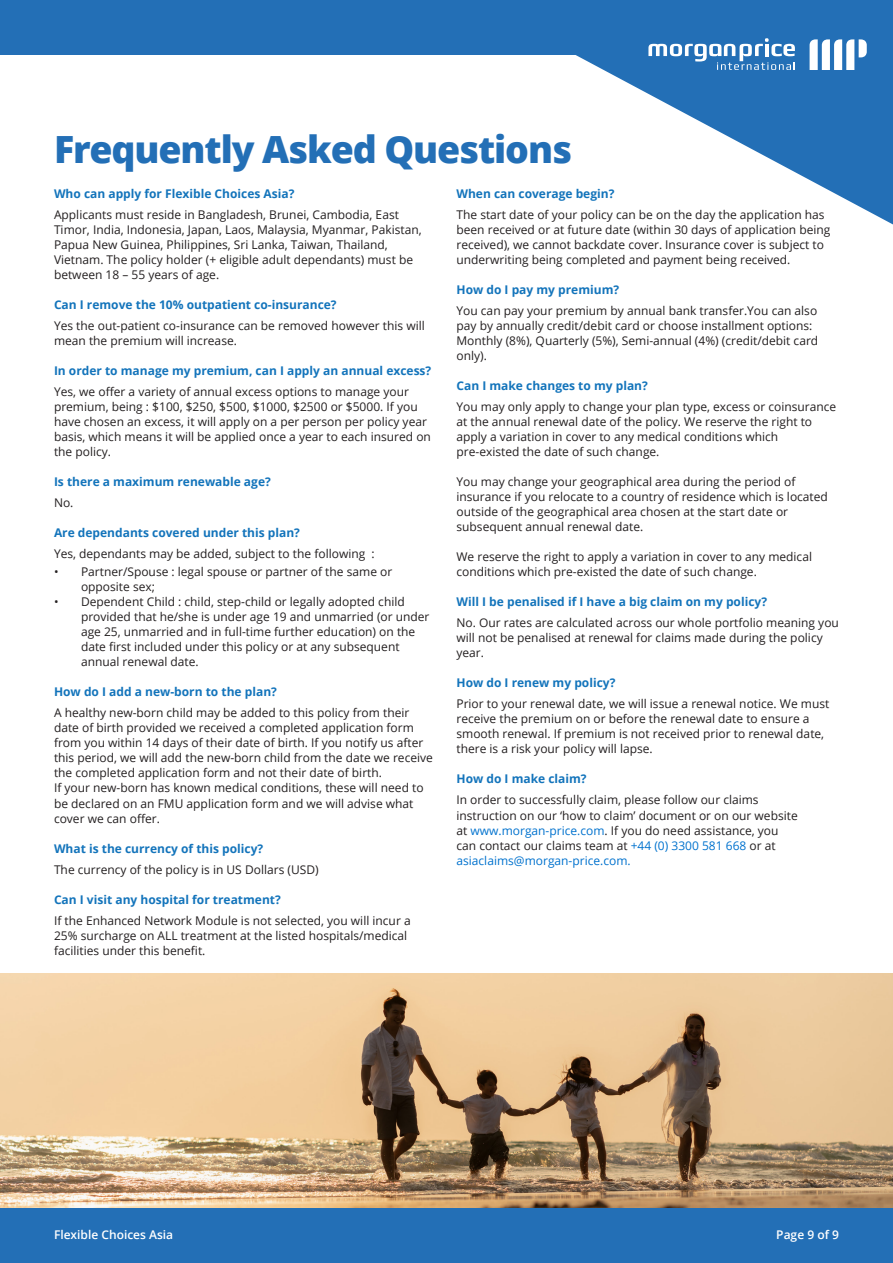
<style>
.page{position:relative;width:893px;height:1263px;background:#fff}
.page>*{position:absolute;margin:0;border:0;box-sizing:border-box;transform-origin:0 0}
.t1{font:800 37.5px "Open Sans";letter-spacing:-.03em;color:#236fb6}
.t2{font:12px/15px "Open Sans";color:#231f20}
.t3{font:700 12px "Open Sans";color:#1374bb}
.t4{font:12px "Open Sans";color:#0072ce}
.t5{font:600 12px "Open Sans";color:#fff}
.s1{color:#0072ce}
</style>
<div class="page">
<div style="left:0;top:0;width:893px;height:54px;background:#236fb6"></div>
<div style="left:0;top:1208px;width:893px;height:55px;background:#236fb6"></div>
<svg style="left:473px;top:54px;width:420px;height:170px"></svg>
<svg style="left:621px;top:38px;width:246px;height:32px"></svg>
<img style="left:0;top:973px;width:893px;height:235px">
<p class="t1" style="left:54px;top:120px;width:519px">Frequently Asked Questions</p>
<p class="t3" style="left:54px;top:186px;width:242px">Who can apply for Flexible Choices Asia?</p>
<p class="t2" style="left:54px;top:207px;width:369px">Applicants must reside in Bangladesh, Brunei, Cambodia, East Timor, India, Indonesia, Japan, Laos, Malaysia, Myanmar, Pakistan, Papua New Guinea, Philippines, Sri Lanka, Taiwan, Thailand, Vietnam. The policy holder (+ eligible adult dependants) must be between 18 – 55 years of age.</p>
<p class="t3" style="left:54px;top:297px;width:284px">Can I remove the 10% outpatient co-insurance?</p>
<p class="t2" style="left:54px;top:318px;width:372px">Yes the out-patient co-insurance can be removed however this will mean the premium will increase.</p>
<p class="t3" style="left:54px;top:363px;width:379px">In order to manage my premium, can I apply an annual excess?</p>
<p class="t2" style="left:54px;top:384px;width:378px">Yes, we offer a variety of annual excess options to manage your premium, being : $100, $250, $500, $1000, $2500 or $5000. If you have chosen an excess, it will apply on a per person per policy year basis, which means it will be applied once a year to each insured on the policy.</p>
<p class="t3" style="left:54px;top:474px;width:218px">Is there a maximum renewable age?</p>
<p class="t2" style="left:54px;top:495px;width:21px">No.</p>
<p class="t3" style="left:54px;top:525px;width:247px">Are dependants covered under this plan?</p>
<p class="t2" style="left:54px;top:546px;width:322px">Yes, dependants may be added, subject to the following :</p>
<p class="t2" style="left:81px;top:564px;width:313px;text-indent:-27px">• Partner/Spouse : legal spouse or partner of the same or opposite sex;</p>
<p class="t2" style="left:81px;top:594px;width:350px;text-indent:-27px">• Dependent Child : child, step-child or legally adopted child provided that he/she is under age 19 and unmarried (or under age 25, unmarried and in full-time further education) on the date first included under this policy or at any subsequent annual renewal date.</p>
<p class="t3" style="left:54px;top:684px;width:224px">How do I add a new-born to the plan?</p>
<p class="t2" style="left:54px;top:705px;width:380px">A healthy new-born child may be added to this policy from their date of birth provided we received a completed application form from you within 14 days of their date of birth. If you notify us after this period, we will add the new-born child from the date we receive the completed application form and not their date of birth.</p>
<p class="t2" style="left:54px;top:780px;width:371px">If your new-born has known medical conditions, these will need to be declared on an FMU application form and we will advise what cover we can offer.</p>
<p class="t3" style="left:54px;top:840px;width:211px">What is the currency of this policy?</p>
<p class="t2" style="left:54px;top:861px;width:266px">The currency of the policy is in US Dollars (USD)</p>
<p class="t3" style="left:54px;top:891px;width:228px">Can I visit any hospital for treatment?</p>
<p class="t2" style="left:54px;top:912px;width:358px">If the Enhanced Network Module is not selected, you will incur a<br>25% surcharge on ALL treatment at the listed hospitals/medical facilities under this benefit.</p>
<p class="t3" style="left:456px;top:186px;width:159px">When can coverage begin?</p>
<p class="t2" style="left:456px;top:207px;width:376px">The start date of your policy can be on the day the application has been received or at future date (within 30 days of application being received), we cannot backdate cover. Insurance cover is subject to underwriting being completed and payment being received.</p>
<p class="t3" style="left:456px;top:282px;width:164px">How do I pay my premium?</p>
<p class="t2" style="left:456px;top:303px;width:363px">You can pay your premium by annual bank transfer.You can also pay by annually credit/debit card or choose installment options:<br>Monthly (8%), Quarterly (5%), Semi-annual (4%) (credit/debit card only).</p>
<p class="t3" style="left:456px;top:378px;width:193px">Can I make changes to my plan?</p>
<p class="t2" style="left:456px;top:399px;width:381px">You may only apply to change your plan type, excess or coinsurance</p>
<p class="t2" style="left:456px;top:414px;width:357px">at the annual renewal date of the policy. We reserve the right to apply a variation in cover to any medical conditions which</p>
<p class="t2" style="left:456px;top:444px;width:204px">pre-existed the date of such change.</p>
<p class="t2" style="left:456px;top:474px;width:341px">You may change your geographical area during the period of</p>
<p class="t2" style="left:456px;top:489px;width:373px">insurance if you relocate to a country of residence which is located</p>
<p class="t2" style="left:456px;top:504px;width:333px">outside of the geographical area chosen at the start date or</p>
<p class="t2" style="left:456px;top:519px;width:188px">subsequent annual renewal date.</p>
<p class="t2" style="left:456px;top:549px;width:357px">We reserve the right to apply a variation in cover to any medical</p>
<p class="t2" style="left:456px;top:564px;width:302px">conditions which pre-existed the date of such change.</p>
<p class="t3" style="left:456px;top:594px;width:312px">Will I be penalised if I have a big claim on my policy?</p>
<p class="t2" style="left:456px;top:615px;width:384px">No. Our rates are calculated across our whole portfolio meaning you will not be penalised at renewal for claims made during the policy year.</p>
<p class="t3" style="left:456px;top:675px;width:160px">How do I renew my policy?</p>
<p class="t2" style="left:456px;top:696px;width:374px">Prior to your renewal date, we will issue a renewal notice. We must receive the premium on or before the renewal date to ensure a smooth renewal. If premium is not received prior to renewal date, there is a risk your policy will lapse.</p>
<p class="t3" style="left:456px;top:771px;width:132px">How do I make claim?</p>
<p class="t2" style="left:456px;top:792px;width:304px">In order to successfully claim, please follow our claims</p>
<p class="t2" style="left:456px;top:807px;width:343px">instruction on our ‘how to claim’ document or on our website</p>
<p class="t2" style="left:456px;top:822px;width:324px">at <span class="s1">www.morgan-price.com</span>. If you do need assistance, you</p>
<p class="t2" style="left:456px;top:837px;width:321px">can contact our claims team at <span class="s1">+44 (0) 3300 581 668</span> or at</p>
<p class="t4" style="left:456px;top:852px;width:176px">asiaclaims@morgan-price.com.</p>
<p class="t5" style="left:54px;top:1227px;width:121px">Flexible Choices Asia</p>
<p class="t5" style="left:776px;top:1227px;width:64px">Page 9 of 9</p>
</div>
